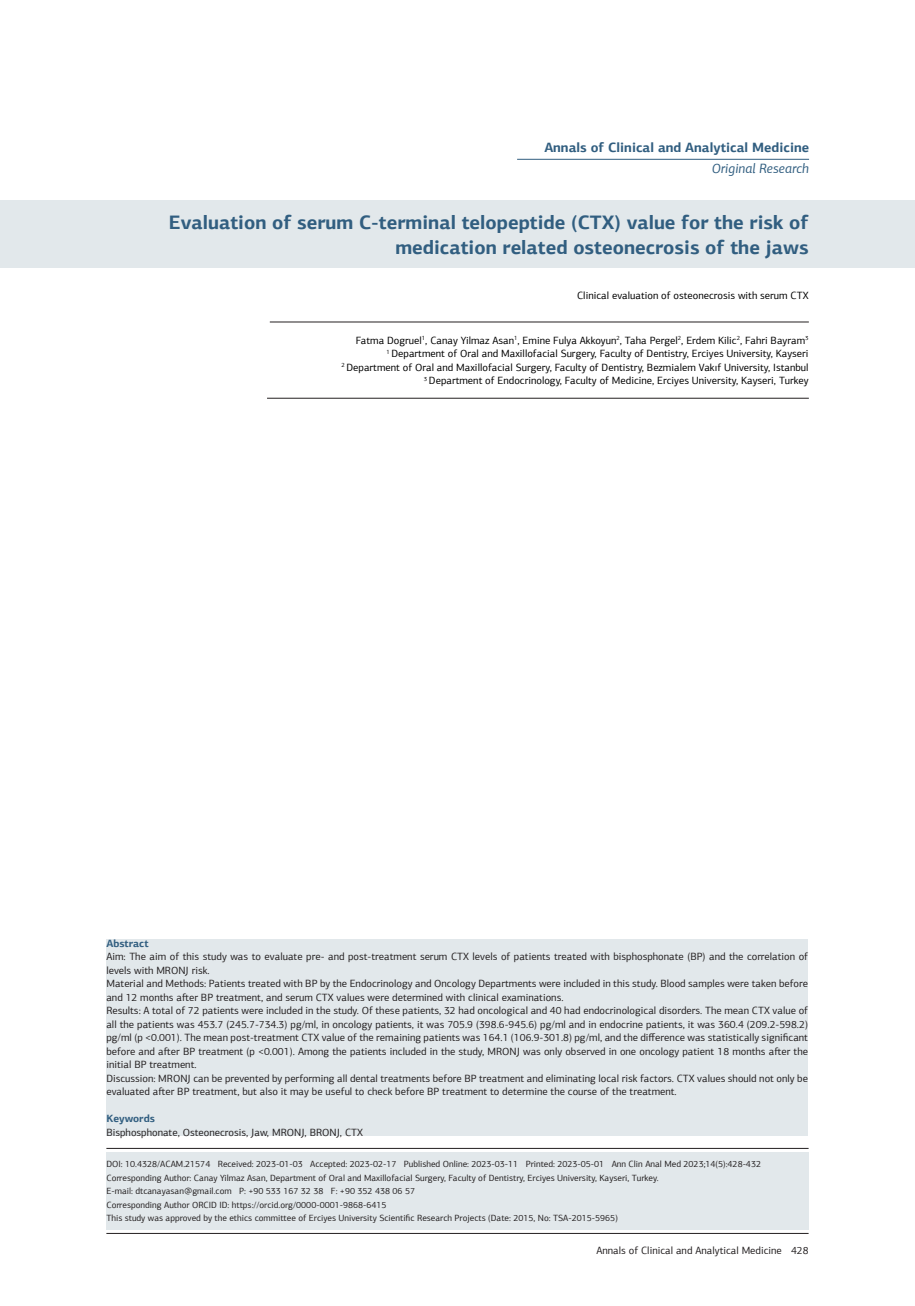
<style>
.page{position:relative;width:915px;height:1306px;background:#fff}
.page>*{position:absolute;margin:0;border:0;box-sizing:border-box;transform-origin:0 0}
.t1{font:700 19.5px/25.5px "PF Agora Sans Pro";color:#315e80;text-align:right}
.t2{font:700 13.5px "PF Agora Sans Pro";color:#315e80}
.t3{font:italic 13.5px "PF Agora Sans Pro";color:#315e80}
.t4{font:10.5px/13.5px "PF Agora Sans Pro";color:#231f20}
.t5{font:10.5px "PF Agora Sans Pro";color:#000}
.t6{font:700 10.5px "PF Agora Sans Pro";color:#315e80}
.t7{font:9px "PF Agora Sans Pro";color:#231f20}
</style>
<div class="page">
<hr style="left:106px;top:1233px;width:702px;height:1px;background:#231f20">
<div style="left:0;top:200px;width:914px;height:68px;background:#e2e8eb"></div>
<hr style="left:106px;top:1148px;width:702px;height:1px;background:#231f20">
<hr style="left:270px;top:322px;width:538px;height:1px;background:#231f20">
<hr style="left:267px;top:398px;width:541px;height:1px;background:#231f20">
<hr style="left:517px;top:159px;width:291px;height:1px;background:#315e80">
<div style="left:106px;top:1151px;width:702px;height:78px;background:#e2e8eb"></div>
<div style="left:106px;top:938px;width:701px;height:197px;background:#e2e8eb"></div>
<p class="t2" style="left:544px;top:139px;width:266px">Annals of Clinical and Analytical Medicine</p>
<p class="t3" style="left:711px;top:160px;width:99px">Original Research</p>
<p class="t1" style="left:169px;top:209px;width:641px">Evaluation of serum C-terminal telopeptide (CTX) value for the risk of medication related osteonecrosis of the jaws</p>
<p class="t5" style="left:577px;top:289px;width:233px">Clinical evaluation of osteonecrosis with serum CTX</p>
<p class="t5" style="left:355px;top:334px;width:454px">Fatma Dogruel<sup>1</sup>, Canay Yilmaz Asan<sup>1</sup>, Emine Fulya Akkoyun<sup>2</sup>, Taha Pergel<sup>2</sup>, Erdem Kilic<sup>2</sup>, Fahri Bayram<sup>3</sup></p>
<p class="t5" style="left:386px;top:347px;width:423px"><sup>1</sup> Department of Oral and Maxillofacial Surgery, Faculty of Dentistry, Erciyes University, Kayseri</p>
<p class="t5" style="left:341px;top:361px;width:468px"><sup>2</sup> Department of Oral and Maxillofacial Surgery, Faculty of Dentistry, Bezmialem Vakıf University, Istanbul</p>
<p class="t5" style="left:423px;top:374px;width:386px"><sup>3</sup> Department of Endocrinology, Faculty of Medicine, Erciyes University, Kayseri, Turkey</p>
<p class="t6" style="left:106px;top:936px;width:44px">Abstract</p>
<p class="t4" style="left:106px;top:949px;width:703px">Aim: The aim of this study was to evaluate pre- and post-treatment serum CTX levels of patients treated with bisphosphonate (BP) and the correlation of levels with MRONJ risk.</p>
<p class="t4" style="left:106px;top:976px;width:703px">Material and Methods: Patients treated with BP by the Endocrinology and Oncology Departments were included in this study. Blood samples were taken before and 12 months after BP treatment, and serum CTX values were determined with clinical examinations.</p>
<p class="t4" style="left:106px;top:1003px;width:703px;text-align:justify">Results: A total of 72 patients were included in the study. Of these patients, 32 had oncological and 40 had endocrinological disorders. The mean CTX value of all the patients was 453.7 (245.7-734.3) pg/ml, in oncology patients, it was 705.9 (398.6-945.6) pg/ml and in endocrine patients, it was 360.4 (209.2-598.2) pg/ml (p &lt;0.001). The mean post-treatment CTX value of the remaining patients was 164.1 (106.9-301.8) pg/ml, and the difference was statistically significant before and after BP treatment (p &lt;0.001). Among the patients included in the study, MRONJ was only observed in one oncology patient 18 months after the initial BP treatment.</p>
<p class="t4" style="left:106px;top:1071px;width:703px">Discussion: MRONJ can be prevented by performing all dental treatments before BP treatment and eliminating local risk factors. CTX values should not only be evaluated after BP treatment, but also it may be useful to check before BP treatment to determine the course of the treatment.</p>
<p class="t6" style="left:106px;top:1112px;width:50px">Keywords</p>
<p class="t4" style="left:106px;top:1125px;width:258px">Bisphosphonate, Osteonecrosis, Jaw, MRONJ, BRONJ, CTX</p>
<p class="t7" style="left:106px;top:1158px;width:656px">DOI: 10.4328/ACAM.21574 Received: 2023-01-03 Accepted: 2023-02-17 Published Online: 2023-03-11 Printed: 2023-05-01 Ann Clin Anal Med 2023;14(5):428-432</p>
<p class="t7" style="left:106px;top:1172px;width:553px">Corresponding Author: Canay Yilmaz Asan, Department of Oral and Maxillofacial Surgery, Faculty of Dentistry, Erciyes University, Kayseri, Turkey.</p>
<p class="t7" style="left:106px;top:1185px;width:310px">E-mail: dtcanayasan@gmail.com P: +90 533 167 32 38 F: +90 352 438 06 57</p>
<p class="t7" style="left:106px;top:1199px;width:281px">Corresponding Author ORCID ID: https://orcid.org/0000-0001-9868-6415</p>
<p class="t7" style="left:106px;top:1212px;width:513px">This study was approved by the ethics committee of Erciyes University Scientific Research Projects (Date: 2015, No: TSA-2015-5965)</p>
<p class="t4" style="left:596px;top:1243px;width:213px">Annals of Clinical and Analytical Medicine 428</p>
</div>
